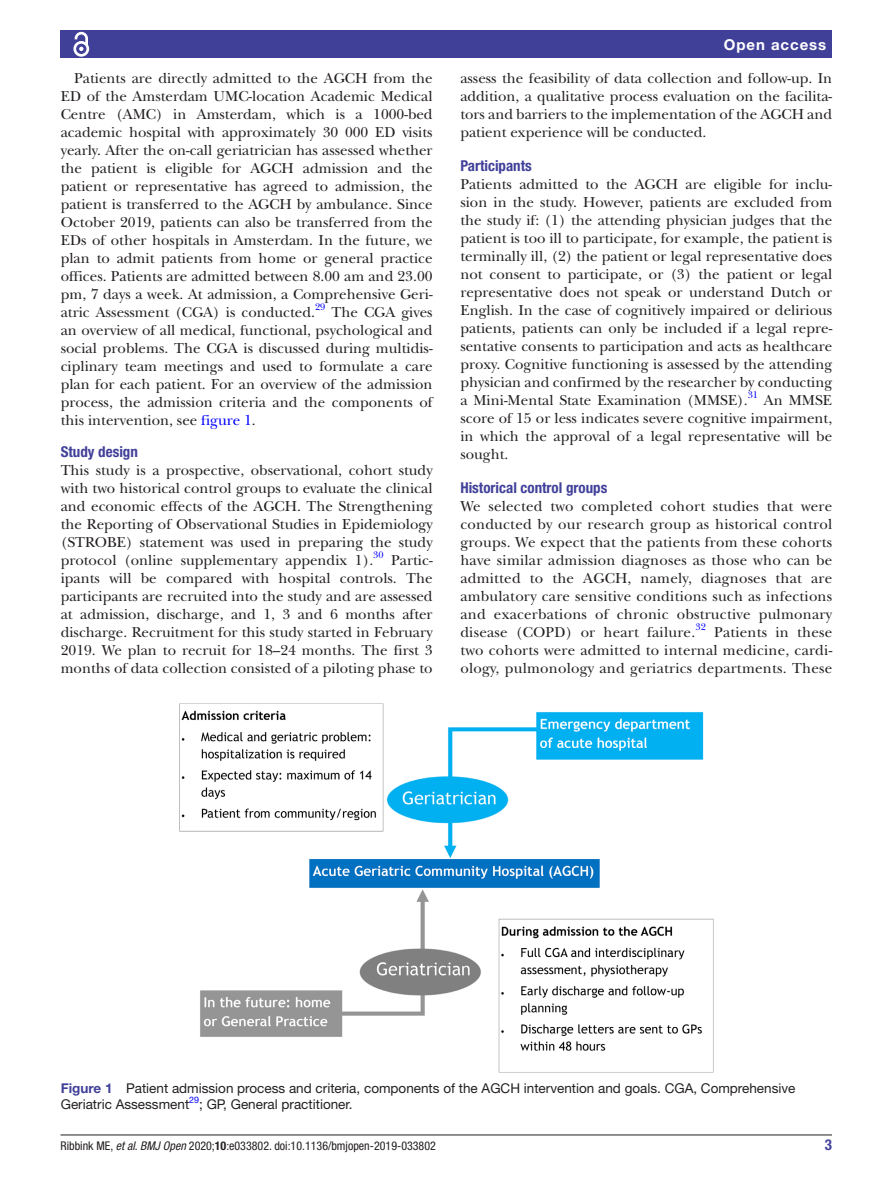
<style>
.page{position:relative;width:893px;height:1191px;background:#fff}
.page>*{position:absolute;margin:0;border:0;box-sizing:border-box;transform-origin:0 0}
.t1{font:15px/18px "New Baskerville";color:#231f20;text-align:justify}
.t2{font:700 condensed 15px "Helvetica Neue LT Std";color:#414099}
.t3{font:700 15px "Helvetica Neue LT Std";letter-spacing:.065em;color:#fff}
.t4{font:13.5px/16.2px "Helvetica Neue LT Std";color:#231f20}
.t5{font:condensed 12px "Helvetica Neue LT Std";color:#231f20}
.t6{font:9.9px "New Baskerville";color:#00f}
.s1{color:#00f}
.s2{font-weight:700;color:#414099}
.s3{font-style:italic}
.s4{font-weight:700}
</style>
<div class="page">
<hr style="left:61px;top:1134px;width:771px;height:1px;background:#231f20">
<div style="left:61px;top:31px;width:771px;height:27px;background:#414099"></div>
<svg style="left:73px;top:31px;width:17px;height:26px"></svg>
<img style="left:179px;top:703px;width:535px;height:370px">
<p class="t1" style="left:61px;top:69px;width:373px;text-indent:14px">Patients are directly admitted to the AGCH from the ED of the Amsterdam UMC-location Academic Medical Centre (AMC) in Amsterdam, which is a 1000-bed academic hospital with approximately 30 000 ED visits yearly. After the on-call geriatrician has assessed whether the patient is eligible for AGCH admission and the patient or representative has agreed to admission, the patient is transferred to the AGCH by ambulance. Since October 2019, patients can also be transferred from the EDs of other hospitals in Amsterdam. In the future, we plan to admit patients from home or general practice offices. Patients are admitted between 8.00 am and 23.00 pm, 7 days a week. At admission, a Comprehensive Geri&shy;atric Assessment (CGA) is conducted.</p>
<p class="t6" style="left:315px;top:301px;width:12px">29</p>
<p class="t1" style="left:61px;top:303px;width:373px;text-indent:271px">The CGA gives an overview of all medical, functional, psychological and social problems. The CGA is discussed during multidis&shy;ciplinary team meetings and used to formulate a care plan for each patient. For an overview of the admission process, the admission criteria and the components of this intervention, see <span class="s1">figure 1</span>.</p>
<p class="t2" style="left:61px;top:442px;width:79px">Study design</p>
<p class="t1" style="left:61px;top:461px;width:373px">This study is a prospective, observational, cohort study with two historical control groups to evaluate the clinical and economic effects of the AGCH. The Strengthening the Reporting of Observational Studies in Epidemiology (STROBE) statement was used in preparing the study protocol (online supplementary appendix 1).<sup>30</sup></p>
<p class="t1" style="left:61px;top:551px;width:373px;text-indent:330px">Partic&shy;ipants will be compared with hospital controls. The participants are recruited into the study and are assessed at admission, discharge, and 1, 3 and 6 months after discharge. Recruitment for this study started in February 2019. We plan to recruit for 18–24 months. The first 3 months of data collection consisted of a piloting phase to</p>
<p class="t3" style="left:724px;top:35px;width:104px">Open access</p>
<p class="t1" style="left:460px;top:69px;width:373px">assess the feasibility of data collection and follow-up. In addition, a qualitative process evaluation on the facilita&shy;tors and barriers to the implementation of the AGCH and patient experience will be conducted.</p>
<p class="t2" style="left:460px;top:156px;width:73px">Participants</p>
<p class="t1" style="left:460px;top:175px;width:373px">Patients admitted to the AGCH are eligible for inclu&shy;sion in the study. However, patients are excluded from the study if: (1) the attending physician judges that the patient is too ill to participate, for example, the patient is terminally ill, (2) the patient or legal representative does not consent to participate, or (3) the patient or legal representative does not speak or understand Dutch or English. In the case of cognitively impaired or delirious patients, patients can only be included if a legal repre&shy;sentative consents to participation and acts as healthcare proxy. Cognitive functioning is assessed by the attending physician and confirmed by the researcher by conducting a Mini-Mental State Examination (MMSE).</p>
<p class="t6" style="left:748px;top:389px;width:12px">31</p>
<p class="t1" style="left:460px;top:391px;width:373px;text-indent:304px">An MMSE score of 15 or less indicates severe cognitive impairment, in which the approval of a legal representative will be sought.</p>
<p class="t2" style="left:460px;top:478px;width:149px">Historical control groups</p>
<p class="t1" style="left:460px;top:497px;width:373px">We selected two completed cohort studies that were conducted by our research group as historical control groups. We expect that the patients from these cohorts have similar admission diagnoses as those who can be admitted to the AGCH, namely, diagnoses that are ambulatory care sensitive conditions such as infections and exacerbations of chronic obstructive pulmonary disease (COPD) or heart failure.</p>
<p class="t6" style="left:695px;top:621px;width:12px">32</p>
<p class="t1" style="left:460px;top:623px;width:373px;text-indent:254px">Patients in these two cohorts were admitted to internal medicine, cardi&shy;ology, pulmonology and geriatrics departments. These</p>
<p class="t4" style="left:61px;top:1080px;width:736px"><span class="s2">Figure 1</span> Patient admission process and criteria, components of the AGCH intervention and goals. CGA, Comprehensive<br>Geriatric Assessment<sup>29</sup>; GP, General practitioner.</p>
<p class="t5" style="left:61px;top:1138px;width:377px">Ribbink ME, <span class="s3">et al</span>. <span class="s3">BMJ Open</span> 2020;<span class="s4">10</span>:e033802. doi:10.1136/bmjopen-2019-033802</p>
<p class="t2" style="left:825px;top:1135px;width:9px">3</p>
</div>
